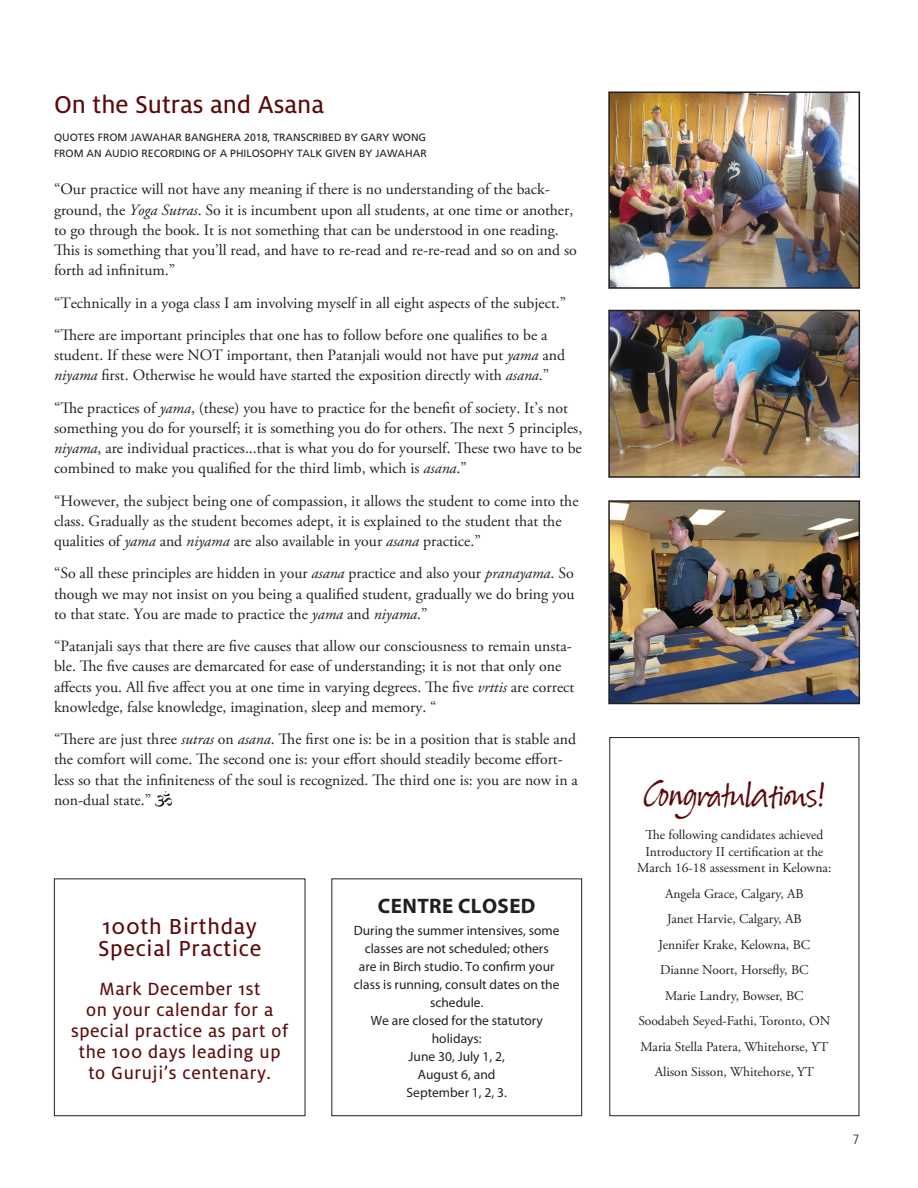
<style>
.page{position:relative;width:918px;height:1188px;background:#fff}
.page>*{position:absolute;margin:0;border:0;box-sizing:border-box;transform-origin:0 0}
.t1{font:42.75px "Suomi Hand Script";color:#5b090b}
.t2{font:27px "Milo Text";color:#5b090b}
.t3{font:24px/22.5px "Milo Text";letter-spacing:.03em;color:#5b090b}
.t4{font:700 21px "Myriad Pro";letter-spacing:.02em;color:#231f20}
.t5{font:19.5px/21px "Milo Text";letter-spacing:.03em;color:#5b090b;text-align:center}
.t6{font:15.75px/20.2px "Adobe Garamond Pro";color:#231f20}
.t7{font:13.5px/25.5px "Adobe Garamond Pro";color:#231f20;text-align:center}
.t8{font:13.5px/18px "Myriad Pro";color:#231f20;text-align:center}
.t9{font:300 condensed 13.5px "Frutiger";color:#231f20}
.t10{font:10.5px/16.5px "Frutiger";color:#231f20}
.s1{font-style:italic}
</style>
<div class="page">
<svg style="left:155px;top:791px;width:17px;height:15px"></svg>
<div style="left:331px;top:878px;width:251px;height:238px;border:1px solid #231f20"></div>
<div style="left:609px;top:737px;width:250px;height:379px;border:1px solid #231f20"></div>
<div style="left:54px;top:878px;width:251px;height:238px;border:1px solid #231f20"></div>
<img style="left:611px;top:503px;width:246px;height:198px">
<div style="left:608px;top:500px;width:252px;height:204px;border:2px solid #231f20"></div>
<img style="left:611px;top:95px;width:246px;height:191px">
<div style="left:608px;top:92px;width:252px;height:197px;border:2px solid #231f20"></div>
<img style="left:611px;top:313px;width:246px;height:162px">
<div style="left:608px;top:310px;width:252px;height:168px;border:2px solid #231f20"></div>
<h2 class="t2" style="left:54px;top:88px;width:272px">On the Sutras and Asana</h2>
<p class="t10" style="left:54px;top:129px;width:374px">QUOTES FROM JAWAHAR BANGHERA 2018, TRANSCRIB ED BY GARY WONG<br>FROM AN AUDIO RECORDING OF A PHILOSOPHY TALK GIVEN BY JAWAHAR</p>
<p class="t6" style="left:54px;top:180px;width:524px">“Our practice will not have any meaning if there is no understanding of the back&shy;ground, the <span class="s1">Yoga Sutras</span>. So it is incumbent upon all students, at one time or another, to go through the book. It is not something that can be understood in one reading.<br>This is something that you’ll read, and have to re-read and re-re-read and so on and so forth ad infinitum.”</p>
<p class="t6" style="left:54px;top:287px;width:514px;line-height:32.2px">“Technically in a yoga class I am involving myself in all eight aspects of the subject.” “There are important principles that one has to follow before one qualifies to be a</p>
<p class="t6" style="left:54px;top:345px;width:513px">student. If these were NOT important, then Patanjali would not have put <span class="s1">yama</span> and <span class="s1">niyama</span> first. Otherwise he would have started the exposition directly with <span class="s1">asana</span>.”</p>
<p class="t6" style="left:54px;top:398px;width:530px">“The practices of <span class="s1">yama</span>, (these) you have to practice for the benefit of society. It’s not something you do for yourself; it is something you do for others. The next 5 principles, <span class="s1">niyama</span>, are individual practices...that is what you do for yourself. These two have to be combined to make you qualified for the third limb, which is <span class="s1">asana</span>.”</p>
<p class="t6" style="left:54px;top:491px;width:526px">“However, the subject being one of compassion, it allows the student to come into the class. Gradually as the student becomes adept, it is explained to the student that the qualities of <span class="s1">yama</span> and <span class="s1">niyama</span> are also available in your <span class="s1">asana</span> practice.”</p>
<p class="t6" style="left:54px;top:564px;width:522px;text-align:justify">“So all these principles are hidden in your <span class="s1">asana</span> practice and also your <span class="s1">pranayama</span>. So though we may not insist on you being a qualified student, gradually we do bring you to that state. You are made to practice the <span class="s1">yama</span> and <span class="s1">niyama</span>.”</p>
<p class="t6" style="left:54px;top:637px;width:522px">“Patanjali says that there are five causes that allow our consciousness to remain unsta&shy;ble. The five causes are demarcated for ease of understanding; it is not that only one affects you. All five affect you at one time in varying degrees. The five <span class="s1">vrttis</span> are correct knowledge, false knowledge, imagination, sleep and memory. “</p>
<p class="t6" style="left:54px;top:730px;width:525px">“There are just three <span class="s1">sutras</span> on <span class="s1">asana</span>. The first one is: be in a position that is stable and the comfort will come. The second one is: your effort should steadily become effort&shy;less so that the infiniteness of the soul is recognized. The third one is: you are now in a non-dual state.”</p>
<h3 class="t3" style="left:98px;top:914px;width:165px">100th Birthday<br>Special Practice</h3>
<p class="t5" style="left:71px;top:978px;width:218px">Mark December 1st<br>on your calendar for a special practice as part of the 100 days leading up to Guruji’s centenary.</p>
<h3 class="t4" style="left:378px;top:892px;width:157px">CENTRE CLOSED</h3>
<p class="t8" style="left:354px;top:922px;width:207px">During the summer intensives, some classes are not scheduled; others<br>are in Birch studio. To confirm your class is running, consult dates on the schedule.<br>We are closed for the statutory holidays:<br>June 30, July 1, 2,<br>August 6, and<br>September 1, 2, 3.</p>
<h1 class="t1" style="left:644px;top:773px;width:182px">Congratulations!</h1>
<p class="t7" style="left:637px;top:827px;width:196px;line-height:16.5px">The following candidates achieved<br>Introductory II certification at the<br>March 16-18 assessment in Kelowna:</p>
<p class="t7" style="left:638px;top:881px;width:193px">Angela Grace, Calgary, AB<br>Janet Harvie, Calgary, AB<br>Jennifer Krake, Kelowna, BC<br>Dianne Noort, Horsefly, BC<br>Marie Landry, Bowser, BC<br>Soodabeh Seyed-Fathi, Toronto, ON<br>Maria Stella Patera, Whitehorse, YT<br>Alison Sisson, Whitehorse, YT</p>
<p class="t9" style="left:853px;top:1132px;width:8px">7</p>
</div>
